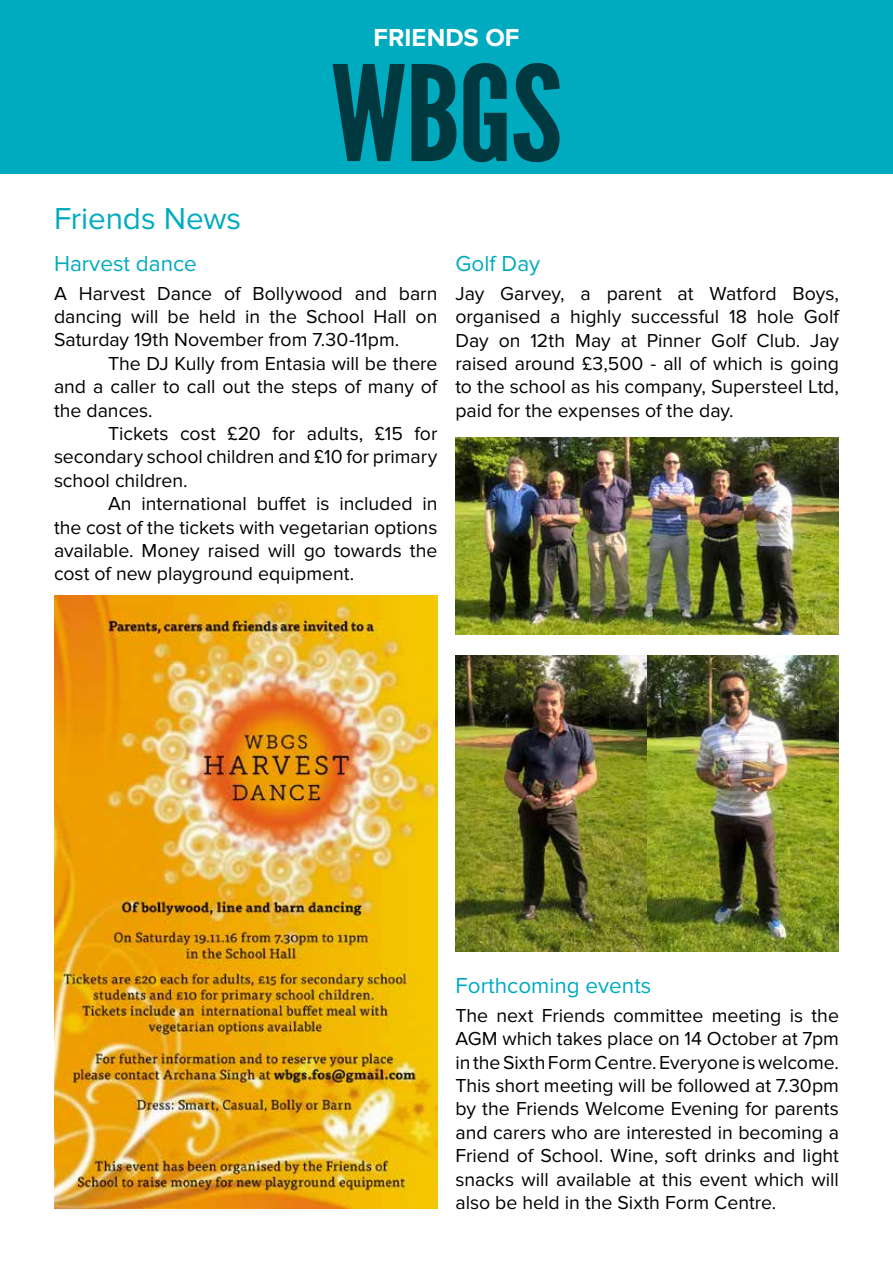
<style>
.page{position:relative;width:893px;height:1263px;background:#fff}
.page>*{position:absolute;margin:0;border:0;box-sizing:border-box;transform-origin:0 0}
.t1{font:132px "League Gothic";color:#003940;scale:1.14 1}
.t2{font:31.5px "Proxima Nova";letter-spacing:-.005em;color:#00abbf}
.t3{font:700 25.5px "Proxima Nova";letter-spacing:.005em;color:#fff}
.t4{font:22.5px "Proxima Nova";color:#00abbf}
.t5{font:19.5px/23.4px "Proxima Nova";color:#000;text-align:justify}
</style>
<div class="page">
<div style="left:0;top:0;width:893px;height:174px;background:#00abbf"></div>
<img style="left:455px;top:438px;width:384px;height:197px">
<img style="left:455px;top:655px;width:384px;height:297px">
<img style="left:54px;top:595px;width:383px;height:614px">
<h3 class="t3" style="left:373px;top:23px;width:148px">FRIENDS OF</h3>
<h2 class="t2" style="left:54px;top:200px;width:189px">Friends News</h2>
<h1 class="t1" style="left:331px;top:35px;width:205px">WBGS</h1>
<p class="t4" style="left:54px;top:250px;width:144px">Harvest dance</p>
<p class="t5" style="left:54px;top:282px;width:385px">A Harvest Dance of Bollywood and barn dancing will be held in the School Hall on Saturday 19th November from 7.30-11pm.</p>
<p class="t5" style="left:54px;top:352px;width:385px;text-indent:54px">The DJ Kully from Entasia will be there and a caller to call out the steps of many of the dances.</p>
<p class="t5" style="left:54px;top:422px;width:385px;text-indent:54px">Tickets cost £20 for adults, £15 for secondary school children and £10 for primary school children.</p>
<p class="t5" style="left:54px;top:492px;width:385px;text-indent:54px">An international buffet is included in the cost of the tickets with vegetarian options available. Money raised will go towards the cost of new playground equipment.</p>
<p class="t4" style="left:455px;top:250px;width:86px">Golf Day</p>
<p class="t5" style="left:455px;top:282px;width:385px">Jay Garvey, a parent at Watford Boys, organised a highly successful 18 hole Golf Day on 12th May at Pinner Golf Club. Jay raised around £3,500 - all of which is going to the school as his company, Supersteel Ltd, paid for the expenses of the day.</p>
<p class="t4" style="left:455px;top:972px;width:197px">Forthcoming events</p>
<p class="t5" style="left:455px;top:1004px;width:385px">The next Friends committee meeting is the AGM which takes place on 14 October at 7pm in the Sixth Form Centre. Everyone is welcome.<br>This short meeting will be followed at 7.30pm by the Friends Welcome Evening for parents and carers who are interested in becoming a Friend of School. Wine, soft drinks and light snacks will available at this event which will also be held in the Sixth Form Centre.</p>
</div>
